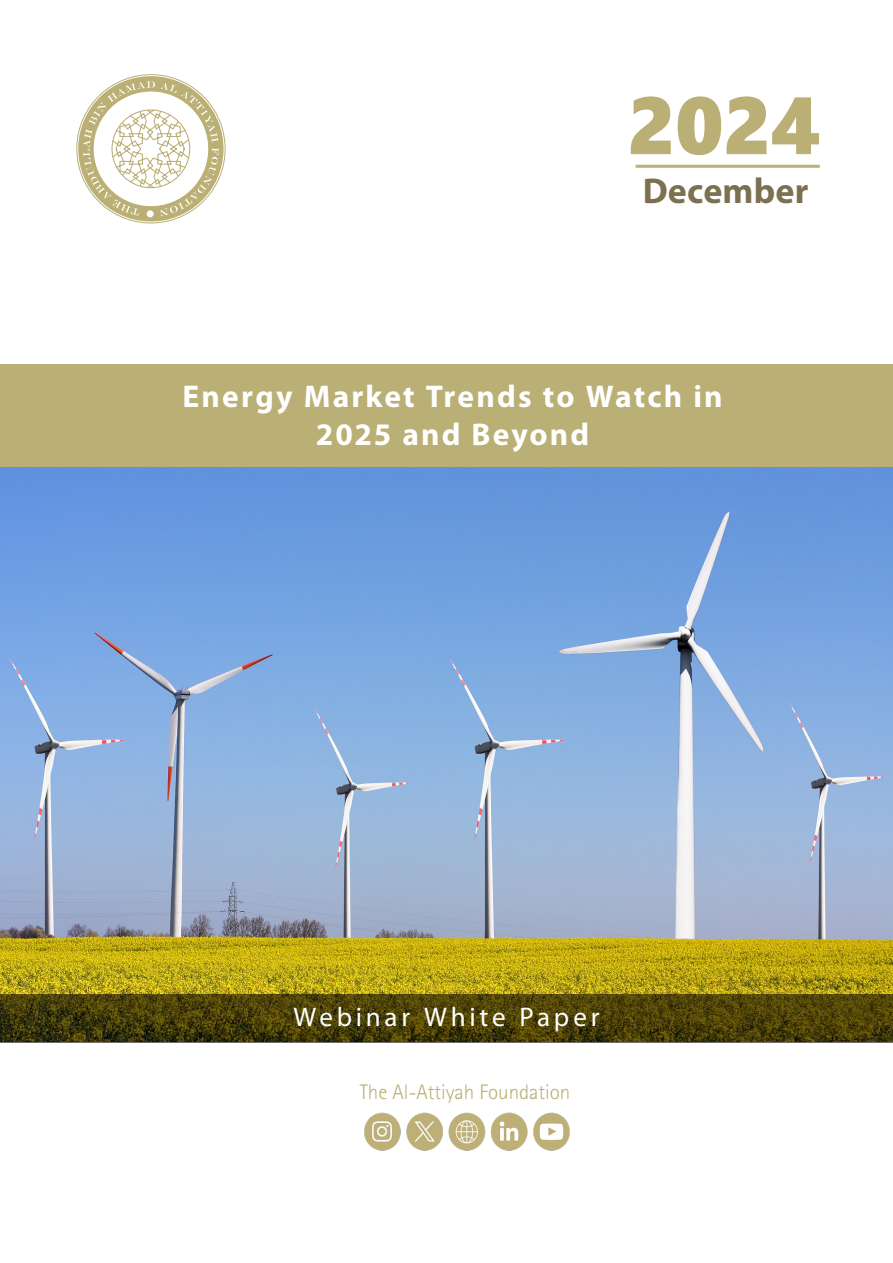
<style>
.page{position:relative;width:893px;height:1263px;background:#fff}
.page>*{position:absolute;margin:0;border:0;box-sizing:border-box;transform-origin:0 0}
.t1{font:81px "Segoe UI Black";color:#baaf75}
.t2{font:700 36px "Myriad Pro";letter-spacing:.005em;color:#7b704f}
.t3{font:700 31.5px/37.5px "Myriad Pro";letter-spacing:.07em;color:#fff;text-align:center}
.t4{font:27px "Myriad Pro";letter-spacing:.135em;color:#fff}
.t5{font:300 21px "Rotis Sans Serif Pro";color:#baaf75}
</style>
<div class="page">
<img style="left:0;top:467px;width:893px;height:527px">
<hr style="left:636px;top:165px;width:184px;height:3px;background:#baaf75">
<div style="left:0;top:364px;width:893px;height:103px;background:#baaf75"></div>
<svg style="left:0;top:994px;width:893px;height:49px;background:#49400a"></svg>
<svg style="left:77px;top:74px;width:148px;height:149px"></svg>
<div style="left:147px;top:210px;width:7px;height:8px;background:#fff;border-radius:50%"></div>
<img style="left:364px;top:1112px;width:206px;height:39px">
<p class="t1" style="left:627px;top:67px;width:195px">2024</p>
<p class="t2" style="left:643px;top:168px;width:167px">December</p>
<p class="t3" style="left:182px;top:377px;width:542px">Energy Market Trends to Watch in<br>2025 and Beyond</p>
<p class="t4" style="left:293px;top:1000px;width:308px">Webinar White Paper</p>
<p class="t5" style="left:360px;top:1080px;width:212px">The Al-Attiyah Foundation</p>
</div>
